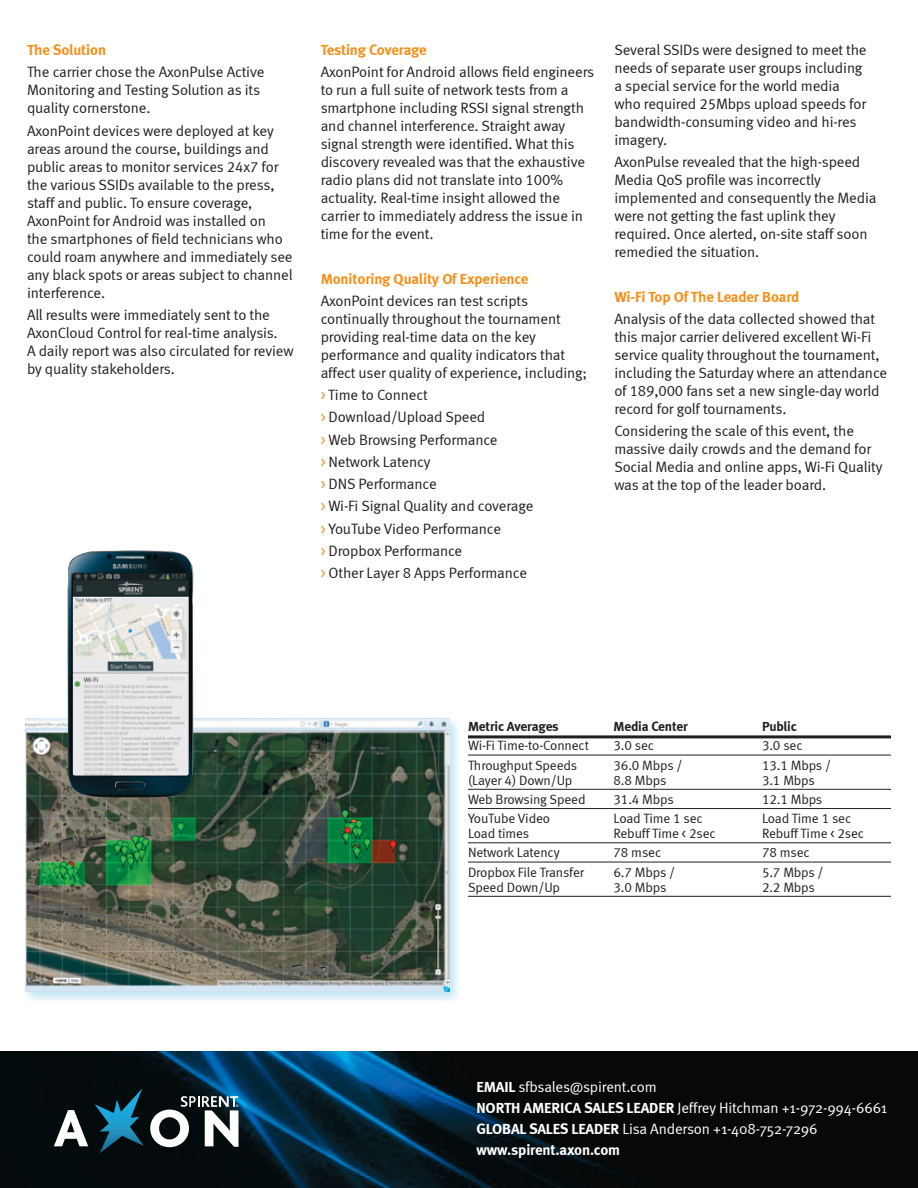
<style>
.page{position:relative;width:918px;height:1188px;background:#fff}
.page>*{position:absolute;margin:0;border:0;box-sizing:border-box;transform-origin:0 0}
.t1{font:15px/18px "Meta Normal LF";letter-spacing:-.01em;color:#231f20}
.t2{font:15px/20.7px "Meta Normal";letter-spacing:-.01em;color:#fff}
.t3{font:700 15px "Meta";letter-spacing:-.01em;color:#f5911d}
.t4{font:700 15px "Meta";letter-spacing:-.01em;color:#fff}
.t5{font:13.5px "Meta Normal LF";letter-spacing:-.01em;color:#231f20}
.t6{font:700 13.5px "Meta";letter-spacing:-.01em;color:#231f20}
.s1{color:#f5911d}
.s2{font-family:"Meta";font-weight:700}
</style>
<div class="page">
<img style="left:0;top:1052px;width:918px;height:136px">
<div style="left:22px;top:715px;width:441px;height:290px;background:#009ad8;opacity:.25"></div>
<img style="left:26px;top:719px;width:424px;height:273px">
<img style="left:66px;top:550px;width:130px;height:248px">
<img style="left:73px;top:573px;width:116px;height:203px">
<hr style="left:468px;top:735px;width:423px;height:3px;background:#231f20">
<hr style="left:468px;top:755px;width:423px;height:1px;background:#231f20">
<hr style="left:468px;top:789px;width:423px;height:1px;background:#231f20">
<hr style="left:468px;top:808px;width:423px;height:1px;background:#231f20">
<hr style="left:468px;top:842px;width:423px;height:1px;background:#231f20">
<hr style="left:468px;top:862px;width:423px;height:1px;background:#231f20">
<hr style="left:468px;top:896px;width:423px;height:1px;background:#231f20">
<svg style="left:95px;top:1089px;width:49px;height:64px;background:#0c3c4e"></svg>
<svg style="left:54px;top:1110px;width:34px;height:36px"></svg>
<svg style="left:150px;top:1095px;width:88px;height:52px"></svg>
<p class="t3" style="left:27px;top:41px;width:81px">The Solution</p>
<p class="t1" style="left:27px;top:63px;width:239px">The carrier chose the AxonPulse Active<br>Monitoring and Testing Solution as its quality cornerstone.</p>
<p class="t1" style="left:27px;top:121px;width:267px">AxonPoint devices were deployed at key areas around the course, buildings and public areas to monitor services 24x7 for the various SSIDs available to the press, staff and public. To ensure coverage, AxonPoint for Android was installed on<br>the smartphones of field technicians who could roam anywhere and immediately see any black spots or areas subject to channel interference.</p>
<p class="t1" style="left:27px;top:305px;width:268px">All results were immediately sent to the AxonCloud Control for real-time analysis.<br>A daily report was also circulated for review by quality stakeholders.</p>
<p class="t3" style="left:321px;top:41px;width:108px">Testing Coverage</p>
<p class="t1" style="left:321px;top:63px;width:275px">AxonPoint for Android allows field engineers to run a full suite of network tests from a smartphone including RSSI signal strength and channel interference. Straight away signal strength were identified. What this discovery revealed was that the exhaustive radio plans did not translate into 100% actuality. Real-time insight allowed the carrier to immediately address the issue in time for the event.</p>
<p class="t3" style="left:321px;top:270px;width:209px">Monitoring Quality Of Experience</p>
<p class="t1" style="left:321px;top:292px;width:268px">AxonPoint devices ran test scripts continually throughout the tournament providing real-time data on the key performance and quality indicators that affect user quality of experience, including;</p>
<p class="t1" style="left:321px;top:384px;width:214px;line-height:22.2px"><span class="s1">&gt;</span> Time to Connect<br><span class="s1">&gt;</span> Download/Upload Speed<br><span class="s1">&gt;</span> Web Browsing Performance<br><span class="s1">&gt;</span> Network Latency<br><span class="s1">&gt;</span> DNS Performance<br><span class="s1">&gt;</span> Wi-Fi Signal Quality and coverage <span class="s1">&gt;</span> YouTube Video Performance<br><span class="s1">&gt;</span> Dropbox Performance<br><span class="s1">&gt;</span> Other Layer 8 Apps Performance</p>
<p class="t1" style="left:614px;top:41px;width:254px">Several SSIDs were designed to meet the needs of separate user groups including a special service for the world media who required 25Mbps upload speeds for bandwidth-consuming video and hi-res imagery.</p>
<p class="t1" style="left:614px;top:153px;width:264px">AxonPulse revealed that the high-speed Media QoS profile was incorrectly implemented and consequently the Media were not getting the fast uplink they required. Once alerted, on-site staff soon remedied the situation.</p>
<p class="t3" style="left:614px;top:288px;width:187px">Wi-Fi Top Of The Leader Board</p>
<p class="t1" style="left:614px;top:310px;width:274px">Analysis of the data collected showed that this major carrier delivered excellent Wi-Fi service quality throughout the tournament, including the Saturday where an attendance of 189,000 fans set a new single-day world record for golf tournaments.</p>
<p class="t1" style="left:614px;top:422px;width:270px">Considering the scale of this event, the massive daily crowds and the demand for Social Media and online apps, Wi-Fi Quality was at the top of the leader board.</p>
<p class="t6" style="left:468px;top:718px;width:92px">Metric Averages</p>
<p class="t6" style="left:614px;top:718px;width:76px">Media Center</p>
<p class="t6" style="left:762px;top:718px;width:37px">Public</p>
<p class="t5" style="left:468px;top:738px;width:122px">Wi-Fi Time-to-Connect</p>
<p class="t5" style="left:614px;top:738px;width:42px">3.0 sec</p>
<p class="t5" style="left:762px;top:738px;width:42px">3.0 sec</p>
<p class="t5" style="left:468px;top:757px;width:111px">Throughput Speeds</p>
<p class="t5" style="left:614px;top:757px;width:71px">36.0 Mbps /</p>
<p class="t5" style="left:762px;top:757px;width:71px">13.1 Mbps /</p>
<p class="t5" style="left:468px;top:772px;width:106px">(Layer 4) Down/Up</p>
<p class="t5" style="left:614px;top:772px;width:54px">8.8 Mbps</p>
<p class="t5" style="left:762px;top:772px;width:54px">3.1 Mbps</p>
<p class="t5" style="left:468px;top:791px;width:119px">Web Browsing Speed</p>
<p class="t5" style="left:614px;top:791px;width:62px">31.4 Mbps</p>
<p class="t5" style="left:762px;top:791px;width:62px">12.1 Mbps</p>
<p class="t5" style="left:468px;top:811px;width:84px">YouTube Video</p>
<p class="t5" style="left:614px;top:811px;width:91px">Load Time 1 sec</p>
<p class="t5" style="left:762px;top:811px;width:91px">Load Time 1 sec</p>
<p class="t5" style="left:468px;top:826px;width:63px">Load times</p>
<p class="t5" style="left:614px;top:826px;width:104px">Rebuff Time &lt; 2sec</p>
<p class="t5" style="left:762px;top:826px;width:104px">Rebuff Time &lt; 2sec</p>
<p class="t5" style="left:468px;top:845px;width:93px">Network Latency</p>
<p class="t5" style="left:614px;top:845px;width:49px">78 msec</p>
<p class="t5" style="left:762px;top:845px;width:49px">78 msec</p>
<p class="t5" style="left:468px;top:864px;width:118px">Dropbox File Transfer</p>
<p class="t5" style="left:614px;top:864px;width:63px">6.7 Mbps /</p>
<p class="t5" style="left:762px;top:864px;width:63px">5.7 Mbps /</p>
<p class="t5" style="left:468px;top:879px;width:94px">Speed Down/Up</p>
<p class="t5" style="left:614px;top:879px;width:54px">3.0 Mbps</p>
<p class="t5" style="left:762px;top:879px;width:54px">2.2 Mbps</p>
<p class="t2" style="left:476px;top:1077px;width:412px"><span class="s2">EMAIL</span> sfbsales@spirent.com<br><span class="s2">NORTH AMERICA SALES LEADER</span> Jeffrey Hitchman +1-972-994-6661<br><span class="s2">GLOBAL SALES LEADER</span> Lisa Anderson +1-408-752-7296</p>
<p class="t4" style="left:476px;top:1141px;width:145px">www.spirent.axon.com</p>
</div>
